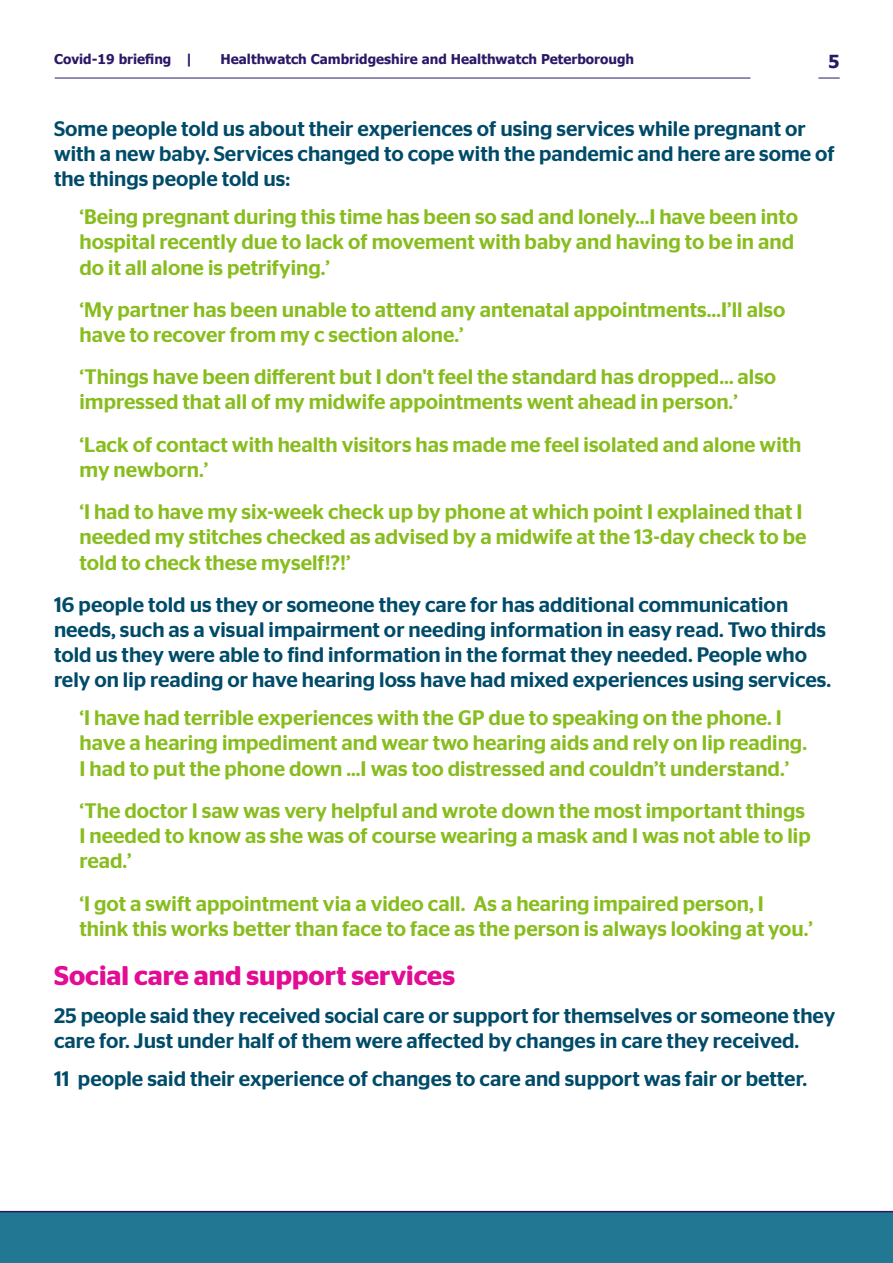
<style>
.page{position:relative;width:893px;height:1263px;background:#fff}
.page>*{position:absolute;margin:0;border:0;box-sizing:border-box;transform-origin:0 0}
.t1{font:600 27px "Stag Sans";color:#e30c95}
.t2{font:500 21px/25.2px "Stag Sans";color:#88bd1f}
.t3{font:500 21px/25.2px "Stag Sans";color:#004b69}
.t4{font:700 18px "Tahoma";color:#2a1866}
.t5{font:700 13.5px "Tahoma";color:#2a1866}
</style>
<div class="page">
<div style="left:0;top:1211px;width:893px;height:52px;background:#227793"></div>
<hr style="left:55px;top:78px;width:695px;height:1px;background:#2a1866">
<svg style="left:818px;top:78px;width:22px;height:1px"></svg>
<p class="t5" style="left:54px;top:50px;width:141px">Covid-19 briefing |</p>
<p class="t5" style="left:221px;top:50px;width:415px">Healthwatch Cambridgeshire and Healthwatch Peterborough</p>
<p class="t4" style="left:828px;top:49px;width:13px">5</p>
<p class="t3" style="left:54px;top:116px;width:782px">Some people told us about their experiences of using services while pregnant or with a new baby. Services changed to cope with the pandemic and here are some of the things people told us:</p>
<p class="t2" style="left:80px;top:204px;width:720px">‘Being pregnant during this time has been so sad and lonely…I have been into hospital recently due to lack of movement with baby and having to be in and do it all alone is petrifying.’</p>
<p class="t2" style="left:80px;top:297px;width:707px">‘My partner has been unable to attend any antenatal appointments…I’ll also have to recover from my c section alone.’</p>
<p class="t2" style="left:80px;top:364px;width:698px">‘Things have been different but I don't feel the standard has dropped… also impressed that all of my midwife appointments went ahead in person.’</p>
<p class="t2" style="left:80px;top:432px;width:723px">‘Lack of contact with health visitors has made me feel isolated and alone with my newborn.’</p>
<p class="t2" style="left:80px;top:499px;width:729px">‘I had to have my six-week check up by phone at which point I explained that I needed my stitches checked as advised by a midwife at the 13-day check to be told to check these myself!?!’</p>
<p class="t3" style="left:54px;top:592px;width:779px">16 people told us they or someone they care for has additional communication needs, such as a visual impairment or needing information in easy read. Two thirds told us they were able to find information in the format they needed. People who rely on lip reading or have hearing loss have had mixed experiences using services.</p>
<p class="t2" style="left:80px;top:705px;width:729px">‘I have had terrible experiences with the GP due to speaking on the phone. I have a hearing impediment and wear two hearing aids and rely on lip reading.<br>I had to put the phone down ...I was too distressed and couldn’t understand.’</p>
<p class="t2" style="left:80px;top:798px;width:733px">‘The doctor I saw was very helpful and wrote down the most important things<br>I needed to know as she was of course wearing a mask and I was not able to lip read.’</p>
<p class="t2" style="left:80px;top:890px;width:735px">‘I got a swift appointment via a video call. As a hearing impaired person, I think this works better than face to face as the person is always looking at you.’</p>
<p class="t1" style="left:54px;top:960px;width:403px">Social care and support services</p>
<p class="t3" style="left:54px;top:1003px;width:783px">25 people said they received social care or support for themselves or someone they care for. Just under half of them were affected by changes in care they received.</p>
<p class="t3" style="left:54px;top:1066px;width:755px">11 people said their experience of changes to care and support was fair or better.</p>
</div>
